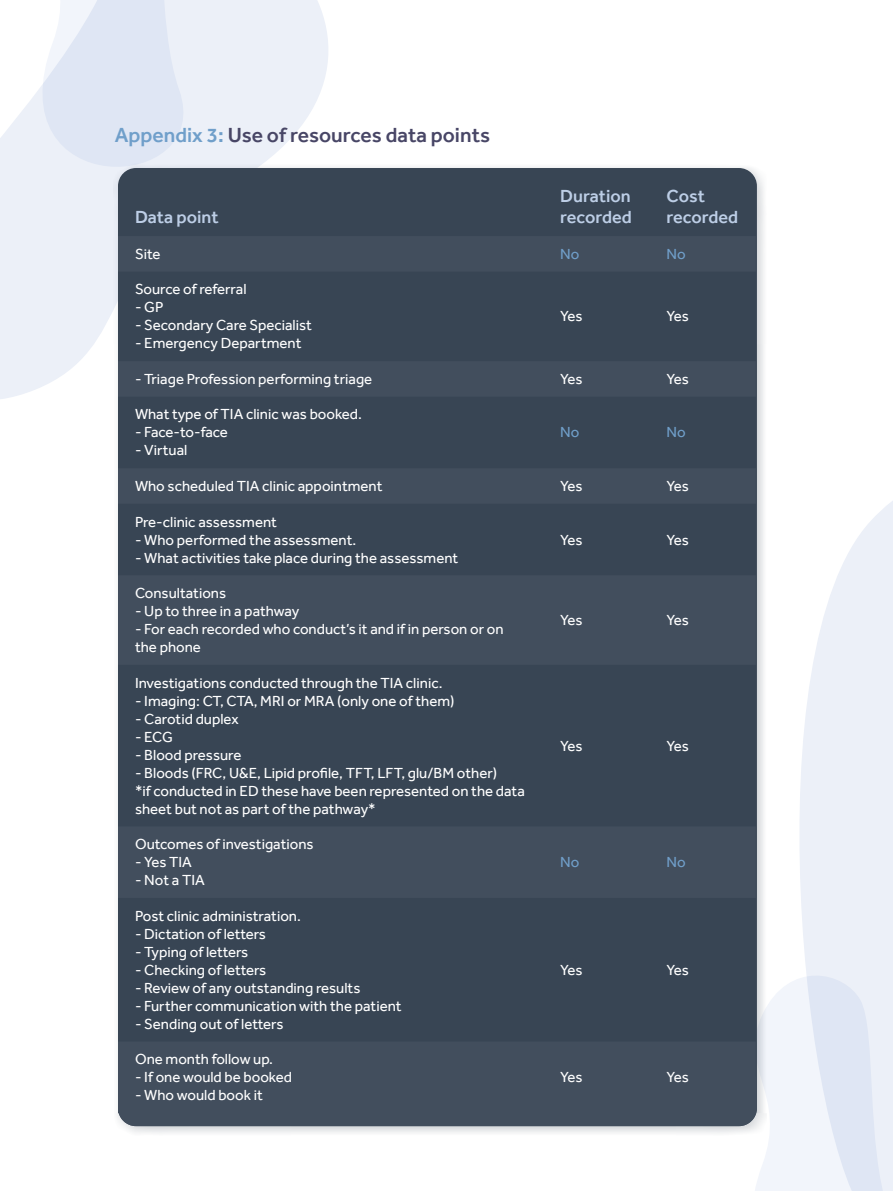
<style>
.page{position:relative;width:893px;height:1191px;background:#fff}
.page>*{position:absolute;margin:0;border:0;box-sizing:border-box;transform-origin:0 0}
.t1{font:500 21px "Effra";color:#484666}
.t2{font:500 18px/21.6px "Effra";color:#bdcee6}
.t3{font:15px/18px "Effra";color:#fff}
.t4{font:15px "Effra";letter-spacing:-.03em;color:#fff}
.t5{font:15px "Effra";color:#709fca}
.s1{color:#709fca}
</style>
<div class="page">
<svg style="left:0;top:0;width:328px;height:399px;background:#eef1f8"></svg>
<svg style="left:800px;top:501px;width:93px;height:458px;fill:#ecf0f8"></svg>
<svg style="left:0;top:0;width:195px;height:191px"></svg>
<svg style="left:755px;top:959px;width:138px;height:232px;fill:#ecf0f8"></svg>
<div style="left:113px;top:163px;width:654px;height:972px;background:#384554;opacity:.25"></div>
<div style="left:118px;top:168px;width:639px;height:958px;background:#384554;border-radius:18px"></div>
<div style="left:118px;top:1109px;width:639px;height:17px;background:#424e5d"></div>
<hr style="left:118px;top:1109px;width:638px;height:4px;background:#424e5d">
<h1 class="t1" style="left:115px;top:122px;width:377px"><span class="s1">Appendix 3:</span> Use of resources data points</h1>
<p class="t2" style="left:135px;top:206px;width:85px">Data point</p>
<p class="t2" style="left:560px;top:185px;width:73px">Duration recorded</p>
<p class="t2" style="left:667px;top:185px;width:73px">Cost recorded</p>
<p class="t3" style="left:135px;top:245px;width:27px">Site</p>
<p class="t5" style="left:560px;top:245px;width:21px">No</p>
<p class="t5" style="left:666px;top:245px;width:21px">No</p>
<p class="t3" style="left:135px;top:280px;width:113px">Source of referral</p>
<p class="t3" style="left:135px;top:298px;width:30px">- GP</p>
<p class="t3" style="left:135px;top:316px;width:178px">- Secondary Care Specialist</p>
<p class="t3" style="left:135px;top:334px;width:168px">- Emergency Department</p>
<p class="t3" style="left:560px;top:307px;width:24px">Yes</p>
<p class="t3" style="left:666px;top:307px;width:24px">Yes</p>
<p class="t3" style="left:135px;top:370px;width:239px">- Triage Profession performing triage</p>
<p class="t3" style="left:560px;top:370px;width:24px">Yes</p>
<p class="t3" style="left:666px;top:370px;width:24px">Yes</p>
<p class="t3" style="left:135px;top:405px;width:228px">What type of TIA clinic was booked.</p>
<p class="t4" style="left:135px;top:423px;width:94px">- Face-to-face</p>
<p class="t3" style="left:135px;top:441px;width:54px">- Virtual</p>
<p class="t5" style="left:560px;top:423px;width:21px">No</p>
<p class="t5" style="left:666px;top:423px;width:21px">No</p>
<p class="t3" style="left:135px;top:477px;width:249px">Who scheduled TIA clinic appointment</p>
<p class="t3" style="left:560px;top:477px;width:24px">Yes</p>
<p class="t3" style="left:666px;top:477px;width:24px">Yes</p>
<p class="t3" style="left:135px;top:512px;width:143px">Pre-clinic assessment</p>
<p class="t3" style="left:135px;top:530px;width:223px">- Who performed the assessment.</p>
<p class="t3" style="left:135px;top:548px;width:325px">- What activities take place during the assessment</p>
<p class="t3" style="left:560px;top:530px;width:24px">Yes</p>
<p class="t3" style="left:666px;top:530px;width:24px">Yes</p>
<p class="t3" style="left:135px;top:584px;width:93px">Consultations</p>
<p class="t3" style="left:135px;top:602px;width:166px">- Up to three in a pathway</p>
<p class="t3" style="left:135px;top:620px;width:370px">- For each recorded who conduct’s it and if in person or on the phone</p>
<p class="t3" style="left:135px;top:673px;width:309px">Investigations conducted through the TIA clinic.</p>
<p class="t3" style="left:135px;top:691px;width:321px">- Imaging: CT, CTA, MRI or MRA (only one of them)</p>
<p class="t3" style="left:135px;top:709px;width:105px">- Carotid duplex</p>
<p class="t3" style="left:135px;top:727px;width:39px">- ECG</p>
<p class="t3" style="left:135px;top:745px;width:108px">- Blood pressure</p>
<p class="t3" style="left:135px;top:763px;width:391px">- Bloods (FRC, U&amp;E, Lipid profile, TFT, LFT, glu/BM other)<br>*if conducted in ED these have been represented on the data sheet but not as part of the pathway*</p>
<p class="t3" style="left:135px;top:835px;width:180px">Outcomes of investigations</p>
<p class="t3" style="left:135px;top:853px;width:58px">- Yes TIA</p>
<p class="t3" style="left:135px;top:871px;width:71px">- Not a TIA</p>
<p class="t3" style="left:135px;top:906px;width:167px">Post clinic administration.</p>
<p class="t3" style="left:135px;top:924px;width:132px">- Dictation of letters</p>
<p class="t3" style="left:135px;top:942px;width:115px">- Typing of letters</p>
<p class="t3" style="left:135px;top:960px;width:133px">- Checking of letters</p>
<p class="t3" style="left:135px;top:978px;width:227px">- Review of any outstanding results</p>
<p class="t3" style="left:135px;top:996px;width:268px">- Further communication with the patient</p>
<p class="t3" style="left:135px;top:1014px;width:150px">- Sending out of letters</p>
<p class="t3" style="left:135px;top:1050px;width:139px">One month follow up.</p>
<p class="t3" style="left:135px;top:1068px;width:158px">- If one would be booked</p>
<p class="t3" style="left:135px;top:1086px;width:129px">- Who would book it</p>
<p class="t3" style="left:560px;top:611px;width:24px">Yes</p>
<p class="t3" style="left:666px;top:611px;width:24px">Yes</p>
<p class="t3" style="left:560px;top:736px;width:24px">Yes</p>
<p class="t3" style="left:666px;top:736px;width:24px">Yes</p>
<p class="t5" style="left:560px;top:853px;width:21px">No</p>
<p class="t5" style="left:666px;top:853px;width:21px">No</p>
<p class="t3" style="left:560px;top:960px;width:24px">Yes</p>
<p class="t3" style="left:666px;top:960px;width:24px">Yes</p>
<p class="t3" style="left:560px;top:1068px;width:24px">Yes</p>
<p class="t3" style="left:666px;top:1068px;width:24px">Yes</p>
</div>
